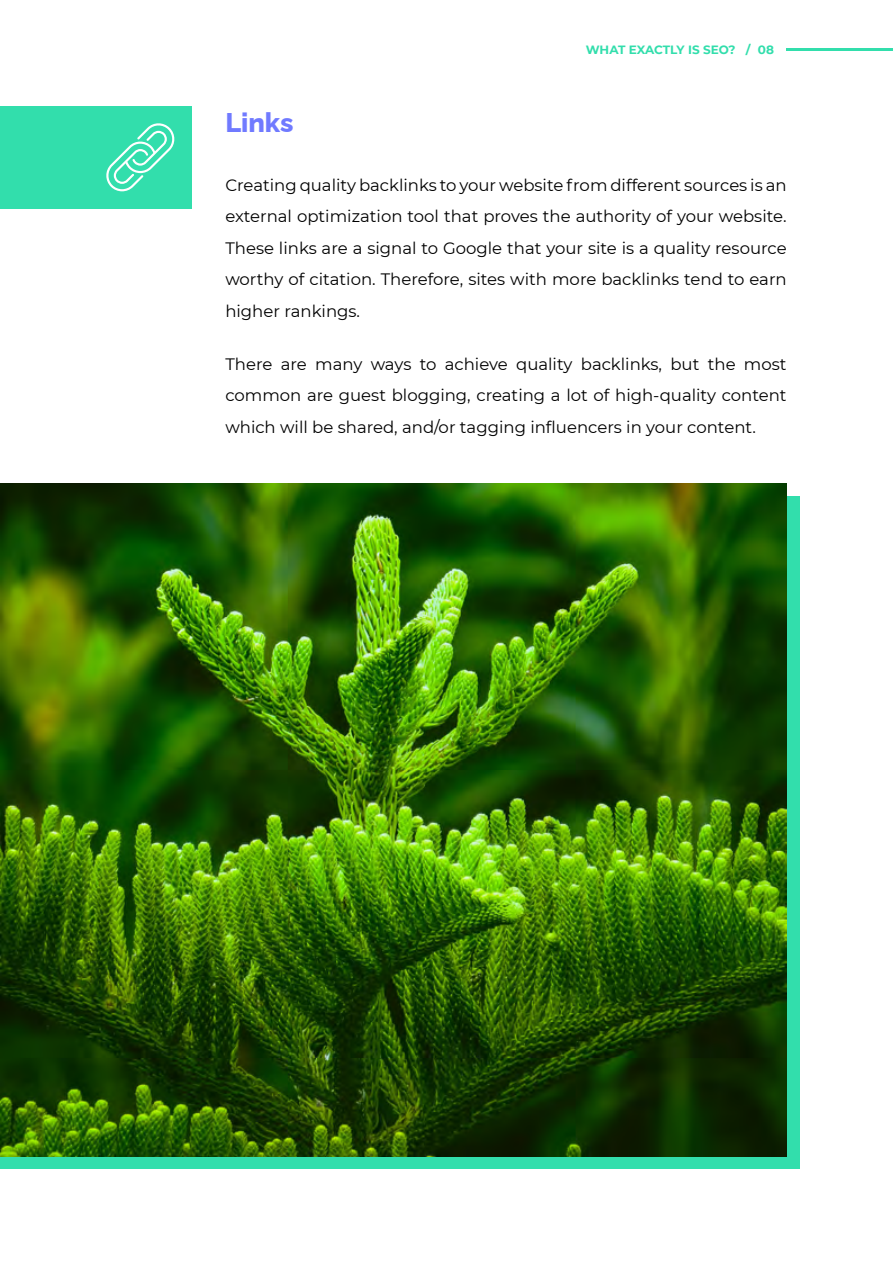
<style>
.page{position:relative;width:893px;height:1263px;background:#fff}
.page>*{position:absolute;margin:0;border:0;box-sizing:border-box;transform-origin:0 0}
.t1{font:800 27px "Raleway";color:#707aff}
.t2{font:16.5px/31.5px "Montserrat";color:#000;text-align:justify}
.t3{font:700 12px "Montserrat";letter-spacing:-.01em;color:#32deac}
</style>
<div class="page">
<hr style="left:787px;top:49px;width:106px;height:2px;background:#32deac">
<div style="left:0;top:106px;width:191px;height:102px;background:#32deac"></div>
<div style="left:0;top:496px;width:799px;height:673px;background:#32deac"></div>
<img style="left:0;top:484px;width:787px;height:673px">
<svg style="left:106px;top:123px;width:69px;height:68px"></svg>
<h1 class="t1" style="left:225px;top:101px;width:70px">Links</h1>
<p class="t3" style="left:586px;top:41px;width:190px">WHAT EXACTLY I S SEO? / 08</p>
<p class="t2" style="left:225px;top:169px;width:563px">Creating quality backlinks to your website from different sources is an external optimization tool that proves the authority of your website.<br>These links are a signal to Google that your site is a quality resource worthy of citation. Therefore, sites with more backlinks tend to earn higher rankings.</p>
<p class="t2" style="left:225px;top:347px;width:563px">There are many ways to achieve quality backlinks, but the most common are guest blogging, creating a lot of high-quality content which will be shared, and/or tagging influencers in your content.</p>
</div>
